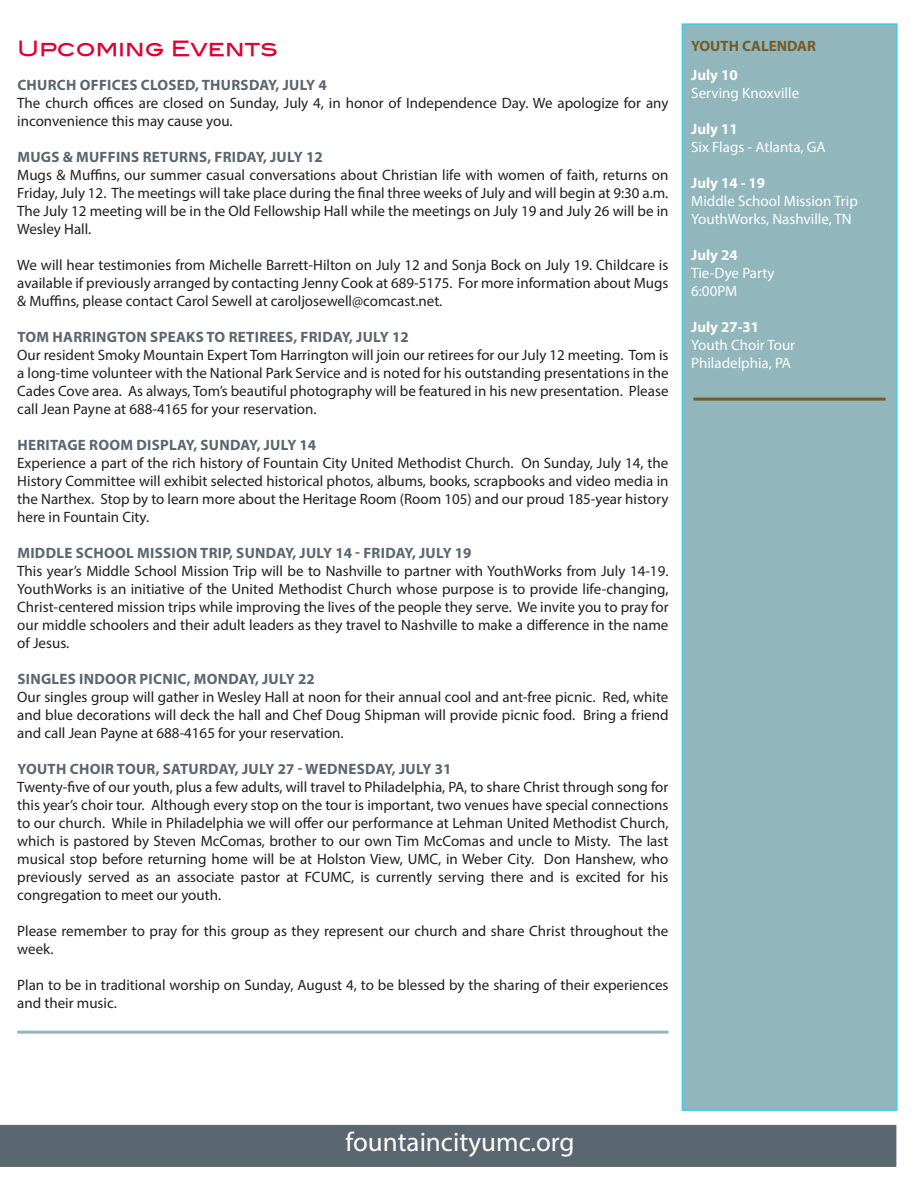
<style>
.page{position:relative;width:918px;height:1188px;background:#fff}
.page>*{position:absolute;margin:0;border:0;box-sizing:border-box;transform-origin:0 0}
.t1{font:27px "Myriad Pro";color:#fff}
.t2{font:21px "Blair Md ITCTT Medium";color:#e00031}
.t3{font:15px/18px "Myriad Pro";color:#231f20;text-align:justify}
.t4{font:700 15px "Myriad Pro";letter-spacing:.02em;color:#5a6670}
.t5{font:15px "Myriad Pro";color:#fff}
.t6{font:700 15px "Myriad Pro";color:#fff}
.t7{font:700 15px "Myriad Pro";color:#765b29}
</style>
<div class="page">
<div style="left:0;top:1125px;width:896px;height:42px;background:#5a6670"></div>
<div style="left:682px;top:23px;width:216px;height:1088px;background:#91b6bc;border:2px solid #41c9e8"></div>
<hr style="left:17px;top:1031px;width:652px;height:3px;background:#91b6bc">
<hr style="left:694px;top:398px;width:192px;height:3px;background:#765b29">
<p class="t2" style="left:17px;top:31px;width:262px">Upcoming Events</p>
<p class="t4" style="left:17px;top:75px;width:311px">CHURCH OFFICES CLOSED, THURSDAY, JULY 4</p>
<p class="t3" style="left:17px;top:94px;width:653px">The church offices are closed on Sunday, July 4, in honor of Independence Day. We apologize for any inconvenience this may cause you.</p>
<p class="t4" style="left:17px;top:147px;width:307px">MUGS &amp; MUFFINS RETURNS, FRIDAY, JULY 12</p>
<p class="t3" style="left:17px;top:166px;width:653px">Mugs &amp; Muffins, our summer casual conversations about Christian life with women of faith, returns on Friday, July 12. The meetings will take place during the final three weeks of July and will begin at 9:30 a.m.<br>The July 12 meeting will be in the Old Fellowship Hall while the meetings on July 19 and July 26 will be in Wesley Hall.</p>
<p class="t3" style="left:17px;top:256px;width:653px">We will hear testimonies from Michelle Barrett-Hilton on July 12 and Sonja Bock on July 19. Childcare is available if previously arranged by contacting Jenny Cook at 689-5175. For more information about Mugs &amp; Muffins, please contact Carol Sewell at caroljosewell@comcast.net.</p>
<p class="t4" style="left:17px;top:327px;width:393px">TOM HARRINGTON SPEAKS TO RETIREES, FRIDAY, JULY 12</p>
<p class="t3" style="left:17px;top:346px;width:653px">Our resident Smoky Mountain Expert Tom Harrington will join our retirees for our July 12 meeting. Tom is a long-time volunteer with the National Park Service and is noted for his outstanding presentations in the Cades Cove area. As always, Tom’s beautiful photography will be featured in his new presentation. Please call Jean Payne at 688-4165 for your reservation.</p>
<p class="t4" style="left:17px;top:435px;width:300px">HERITAGE ROOM DISPLAY, SUNDAY, JULY 14</p>
<p class="t3" style="left:17px;top:454px;width:653px">Experience a part of the rich history of Fountain City United Methodist Church. On Sunday, July 14, the History Committee will exhibit selected historical photos, albums, books, scrapbooks and video media in the Narthex. Stop by to learn more about the Heritage Room (Room 105) and our proud 185-year history here in Fountain City.</p>
<p class="t4" style="left:17px;top:543px;width:456px">MIDDLE SCHOOL MISSION TRIP, SUNDAY, JULY 14 - FRIDAY, JULY 19</p>
<p class="t3" style="left:17px;top:562px;width:653px">This year’s Middle School Mission Trip will be to Nashville to partner with YouthWorks from July 14-19.<br>YouthWorks is an initiative of the United Methodist Church whose purpose is to provide life-changing, Christ-centered mission trips while improving the lives of the people they serve. We invite you to pray for our middle schoolers and their adult leaders as they travel to Nashville to make a difference in the name of Jesus.</p>
<p class="t4" style="left:17px;top:669px;width:299px">SINGLES INDOOR PICNIC, MONDAY, JULY 22</p>
<p class="t3" style="left:17px;top:688px;width:653px">Our singles group will gather in Wesley Hall at noon for their annual cool and ant-free picnic. Red, white and blue decorations will deck the hall and Chef Doug Shipman will provide picnic food. Bring a friend and call Jean Payne at 688-4165 for your reservation.</p>
<p class="t4" style="left:17px;top:759px;width:436px">YOUTH CHOIR TOUR, SATURDAY, JULY 27 - WEDNESDAY, JULY 31</p>
<p class="t3" style="left:17px;top:778px;width:653px">Twenty-five of our youth, plus a few adults, will travel to Philadelphia, PA, to share Christ through song for this year’s choir tour. Although every stop on the tour is important, two venues have special connections to our church. While in Philadelphia we will offer our performance at Lehman United Methodist Church, which is pastored by Steven McComas, brother to our own Tim McComas and uncle to Misty. The last musical stop before returning home will be at Holston View, UMC, in Weber City. Don Hanshew, who previously served as an associate pastor at FCUMC, is currently serving there and is excited for his congregation to meet our youth.</p>
<p class="t3" style="left:17px;top:922px;width:653px">Please remember to pray for this group as they represent our church and share Christ throughout the week.</p>
<p class="t3" style="left:17px;top:976px;width:653px">Plan to be in traditional worship on Sunday, August 4, to be blessed by the sharing of their experiences and their music.</p>
<p class="t7" style="left:691px;top:36px;width:126px">YOUTH CALENDAR</p>
<p class="t6" style="left:691px;top:65px;width:48px">July 10</p>
<p class="t5" style="left:691px;top:84px;width:110px">Serving Knoxville</p>
<p class="t6" style="left:691px;top:119px;width:48px">July 11</p>
<p class="t5" style="left:691px;top:138px;width:136px">Six Flags - Atlanta, GA</p>
<p class="t6" style="left:691px;top:173px;width:76px">July 14 - 19</p>
<p class="t5" style="left:691px;top:192px;width:168px">Middle School Mission Trip</p>
<p class="t5" style="left:691px;top:210px;width:162px">YouthWorks, Nashville, TN</p>
<p class="t6" style="left:691px;top:245px;width:48px">July 24</p>
<p class="t5" style="left:691px;top:264px;width:85px">Tie-Dye Party</p>
<p class="t5" style="left:691px;top:282px;width:48px">6:00PM</p>
<p class="t6" style="left:691px;top:317px;width:70px">July 27-31</p>
<p class="t5" style="left:691px;top:336px;width:105px">Youth Choir Tour</p>
<p class="t5" style="left:691px;top:354px;width:101px">Philadelphia, PA</p>
<p class="t1" style="left:346px;top:1126px;width:231px">fountaincityumc.org</p>
</div>
